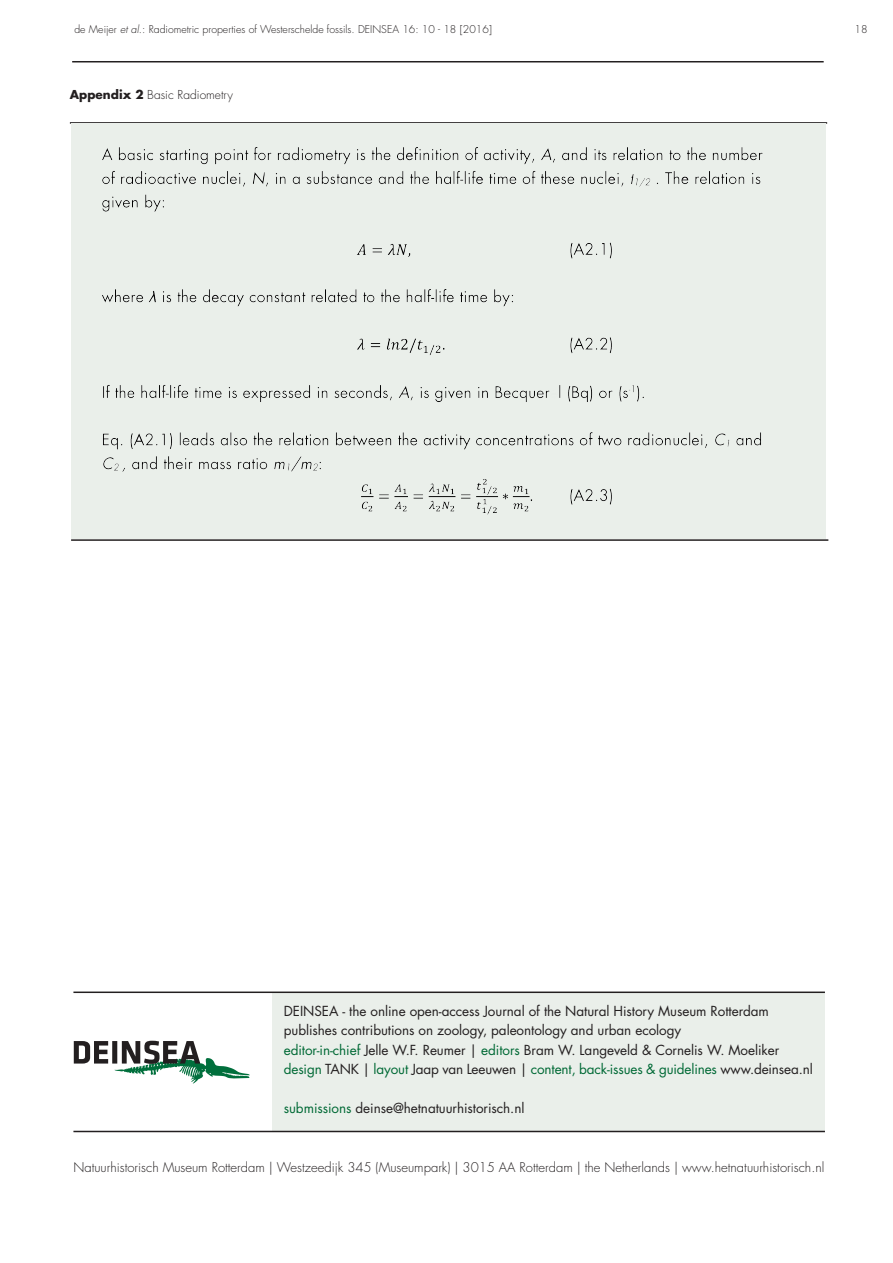
<style>
.page{position:relative;width:893px;height:1263px;background:#fff}
.page>*{position:absolute;margin:0;border:0;box-sizing:border-box;transform-origin:0 0}
.t1{font:13.5px "Futura Std";letter-spacing:-.005em;color:#231f20}
.t2{font:13.5px "Futura Std";letter-spacing:-.01em;color:#006935}
.t3{font:300 13.05px "Futura Std";color:#231f20}
.t4{font:300 12px "Futura Std";color:#231f20}
.t5{font:300 10.5px "Futura Std";color:#231f20}
.s1{font-style:italic}
.s2{font-weight:700}
.s3{color:#006935}
.s4{color:#231f20}
</style>
<div class="page">
<div style="left:272px;top:992px;width:552px;height:139px;background:#eaefea"></div>
<hr style="left:72px;top:61px;width:752px;height:1px;background:#231f20">
<svg style="left:74px;top:1041px;width:176px;height:43px"></svg>
<hr style="left:73px;top:1131px;width:752px;height:1px;background:#231f20">
<hr style="left:73px;top:991px;width:752px;height:2px;background:#231f20">
<hr style="left:70px;top:122px;width:757px;height:2px;background:#231f20">
<hr style="left:71px;top:539px;width:757px;height:2px;background:#231f20">
<div style="left:71px;top:124px;width:754px;height:415px;background:#eaefea"></div>
<p class="t5" style="left:74px;top:23px;width:419px">de Meijer <span class="s1">et al</span>.: Radiometric properties of Westerschelde fossils. DEINSEA 16: 10 - 18 [2016]</p>
<p class="t5" style="left:855px;top:23px;width:15px">18</p>
<p class="t4" style="left:70px;top:88px;width:164px"><span class="s2">Appendix 2</span> Basic Radiometry</p>
<p class="t1" style="left:284px;top:1002px;width:487px">DEINSEA - the online open-access Journal of the Natural History Museum Rotterdam</p>
<p class="t1" style="left:284px;top:1022px;width:399px">publishes contributions on zoology, paleontology and urban ecology</p>
<p class="t1" style="left:284px;top:1041px;width:497px"><span class="s3">editor-in-chief</span> Jelle W.F. Reumer | <span class="s3">editors</span> Bram W. Langeveld &amp; Cornelis W. Moeliker</p>
<p class="t2" style="left:284px;top:1061px;width:530px">design <span class="s4">TANK |</span> layout <span class="s4">Jaap van Leeuwen |</span> content, back-issues &amp; guidelines <span class="s4">www.deinsea.nl</span></p>
<p class="t1" style="left:284px;top:1100px;width:242px"><span class="s3">submissions</span> deinse@hetnatuurhistorisch.nl</p>
<p class="t3" style="left:73px;top:1159px;width:752px">Natuurhistorisch Museum Rotterdam | Westzeedijk 345 (Museumpark) | 3015 AA Rotterdam | the Netherlands | www.hetnatuurhistorisch.nl</p>
</div>
